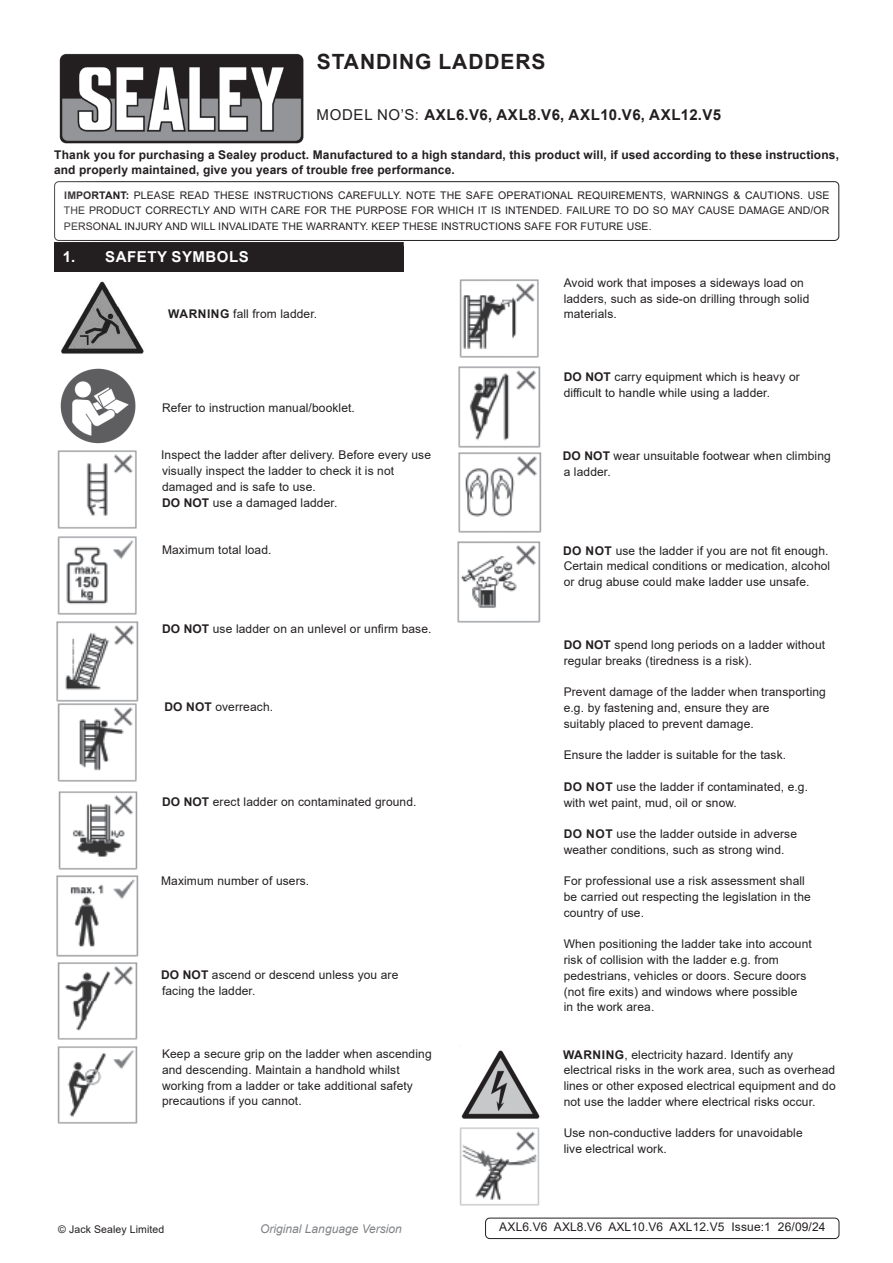
<style>
.page{position:relative;width:893px;height:1263px;background:#fff}
.page>*{position:absolute;margin:0;border:0;box-sizing:border-box;transform-origin:0 0}
.Product_Description{font:700 21px "Arial";letter-spacing:.045em;color:#231f20}
.Instructions_Model_No{font:700 15px "Arial";letter-spacing:.03em;color:#231f20}
.t1{font:700 15px "Arial";letter-spacing:.035em;color:#fff}
.Body{font:12px/15.8px "Arial";letter-spacing:.01em;color:#231f20}
.Body-2{font:700 12px/15.8px "Arial";letter-spacing:.01em;color:#231f20}
.Body__Footer{font:12px "Arial";letter-spacing:.01em;color:#231f20}
.t2{font:italic 12px "Arial";color:#808285}
.Body__Justified__7pt{font:10.5px/15.8px "Arial";letter-spacing:.01em;color:#231f20;text-align:justify}
.s1{font-weight:400}
.s2{font-weight:700}
</style>
<div class="page">
<div style="left:55px;top:243px;width:348px;height:8px;background:#231f20"></div>
<div style="left:54px;top:242px;width:350px;height:10px;border:2px solid #231f20"></div>
<img style="left:59px;top:53px;width:245px;height:91px">
<div style="left:54px;top:181px;width:785px;height:60px;border:1px solid #231f20;border-radius:4px"></div>
<img style="left:61px;top:281px;width:83px;height:73px">
<img style="left:457px;top:541px;width:84px;height:82px">
<img style="left:458px;top:452px;width:84px;height:81px">
<img style="left:458px;top:366px;width:83px;height:82px">
<img style="left:57px;top:368px;width:80px;height:161px">
<img style="left:57px;top:536px;width:80px;height:79px">
<img style="left:459px;top:279px;width:80px;height:79px">
<img style="left:56px;top:621px;width:83px;height:161px">
<img style="left:58px;top:791px;width:80px;height:79px">
<img style="left:57px;top:962px;width:81px;height:78px">
<img style="left:57px;top:1046px;width:81px;height:78px">
<img style="left:459px;top:1127px;width:81px;height:79px">
<img style="left:461px;top:1050px;width:79px;height:69px">
<img style="left:56px;top:875px;width:83px;height:82px">
<div style="left:54px;top:246px;width:350px;height:26px;background:#231f20"></div>
<div style="left:485px;top:1218px;width:354px;height:21px;border:1px solid #231f20;border-radius:4px"></div>
<p class="Product_Description" style="left:317px;top:47px;width:230px">STANDING LADDERS</p>
<p class="Instructions_Model_No" style="left:317px;top:104px;width:406px"><span class="s1">MODEL NO’S:</span> AXL6.V6, AXL8.V6, AXL10.V6, AXL12.V5</p>
<p class="Body-2" style="left:54px;top:147px;width:786px">Thank you for purchasing a Sealey product. Manufactured to a high standard, this product will, if used according to these instructions, and properly maintained, give you years of trouble free performance.</p>
<p class="Body__Justified__7pt" style="left:64px;top:187px;width:767px"><span class="s2">IMPORTANT:</span> PLEASE READ THESE INSTRUCTIONS CAREFULLY. NOTE THE SAFE OPERATIONAL REQUIREMENTS, WARNINGS &amp; CAUTIONS. USE THE PRODUCT CORRECTLY AND WITH CARE FOR THE PURPOSE FOR WHICH IT IS INTENDED. FAILURE TO DO SO MAY CAUSE DAMAGE AND/OR PERSONAL INJURY AND WILL INVALIDATE THE WARRANTY. KEEP THESE INSTRUCTIONS SAFE FOR FUTURE USE.</p>
<p class="t1" style="left:63px;top:246px;width:188px">1. SAFETY SYMBOLS</p>
<p class="Body" style="left:168px;top:305px;width:150px"><span class="s2">WARNING</span> fall from ladder.</p>
<p class="Body" style="left:162px;top:400px;width:194px">Refer to instruction manual/booklet.</p>
<p class="Body" style="left:161px;top:447px;width:271px">Inspect the ladder after delivery. Before every use</p>
<p class="Body" style="left:162px;top:463px;width:234px">visually inspect the ladder to check it is not</p>
<p class="Body" style="left:162px;top:479px;width:155px">damaged and is safe to use.</p>
<p class="Body" style="left:162px;top:494px;width:177px"><span class="s2">DO NOT</span> use a damaged ladder.</p>
<p class="Body" style="left:162px;top:542px;width:111px">Maximum total load.</p>
<p class="Body" style="left:162px;top:620px;width:271px"><span class="s2">DO NOT</span> use ladder on an unlevel or unfirm base.</p>
<p class="Body" style="left:165px;top:699px;width:110px"><span class="s2">DO NOT</span> overreach.</p>
<p class="Body" style="left:162px;top:794px;width:256px"><span class="s2">DO NOT</span> erect ladder on contaminated ground.</p>
<p class="Body" style="left:161px;top:872px;width:150px">Maximum number of users.</p>
<p class="Body" style="left:161px;top:967px;width:239px"><span class="s2">DO NOT</span> ascend or descend unless you are</p>
<p class="Body" style="left:162px;top:983px;width:95px">facing the ladder.</p>
<p class="Body" style="left:162px;top:1046px;width:271px">Keep a secure grip on the ladder when ascending</p>
<p class="Body" style="left:162px;top:1061px;width:239px">and descending. Maintain a handhold whilst</p>
<p class="Body" style="left:162px;top:1077px;width:252px">working from a ladder or take additional safety</p>
<p class="Body" style="left:162px;top:1093px;width:141px">precautions if you cannot.</p>
<p class="Body__Justified__7pt" style="left:58px;top:1221px;width:108px">© Jack Sealey Limited</p>
<p class="t2" style="left:260px;top:1220px;width:143px">Original Language Version</p>
<p class="Body" style="left:564px;top:275px;width:242px">Avoid work that imposes a sideways load on</p>
<p class="Body" style="left:564px;top:290px;width:247px">ladders, such as side-on drilling through solid</p>
<p class="Body" style="left:564px;top:306px;width:55px">materials.</p>
<p class="Body" style="left:564px;top:369px;width:238px"><span class="s2">DO NOT</span> carry equipment which is heavy or difficult to handle while using a ladder.</p>
<p class="Body" style="left:563px;top:448px;width:270px"><span class="s2">DO NOT</span> wear unsuitable footwear when climbing a ladder.</p>
<p class="Body" style="left:563px;top:542px;width:267px"><span class="s2">DO NOT</span> use the ladder if you are not fit enough.</p>
<p class="Body" style="left:564px;top:558px;width:268px">Certain medical conditions or medication, alcohol or drug abuse could make ladder use unsafe.</p>
<p class="Body" style="left:564px;top:637px;width:263px"><span class="s2">DO NOT</span> spend long periods on a ladder without regular breaks (tiredness is a risk).</p>
<p class="Body" style="left:564px;top:684px;width:264px">Prevent damage of the ladder when transporting e.g. by fastening and, ensure they are<br>suitably placed to prevent damage.</p>
<p class="Body" style="left:564px;top:747px;width:224px">Ensure the ladder is suitable for the task.</p>
<p class="Body" style="left:564px;top:779px;width:246px"><span class="s2">DO NOT</span> use the ladder if contaminated, e.g.</p>
<p class="Body" style="left:564px;top:794px;width:175px">with wet paint, mud, oil or snow.</p>
<p class="Body" style="left:564px;top:826px;width:235px"><span class="s2">DO NOT</span> use the ladder outside in adverse</p>
<p class="Body" style="left:564px;top:842px;width:222px">weather conditions, such as strong wind.</p>
<p class="Body" style="left:564px;top:873px;width:243px">For professional use a risk assessment shall</p>
<p class="Body" style="left:564px;top:889px;width:249px">be carried out respecting the legislation in the</p>
<p class="Body" style="left:564px;top:905px;width:82px">country of use.</p>
<p class="Body" style="left:564px;top:936px;width:250px">When positioning the ladder take into account</p>
<p class="Body" style="left:564px;top:952px;width:217px">risk of collision with the ladder e.g. from</p>
<p class="Body" style="left:564px;top:968px;width:244px">pedestrians, vehicles or doors. Secure doors</p>
<p class="Body" style="left:564px;top:983px;width:235px">(not fire exits) and windows where possible</p>
<p class="Body" style="left:564px;top:999px;width:92px">in the work area.</p>
<p class="Body" style="left:563px;top:1046px;width:274px"><span class="s2">WARNING</span>, electricity hazard. Identify any electrical risks in the work area, such as overhead lines or other exposed electrical equipment and do not use the ladder where electrical risks occur.</p>
<p class="Body" style="left:564px;top:1125px;width:241px">Use non-conductive ladders for unavoidable</p>
<p class="Body" style="left:564px;top:1141px;width:105px">live electrical work.</p>
<p class="Body__Footer" style="left:499px;top:1219px;width:328px">AXL6.V6 AXL8.V6 AXL10.V6 AXL12.V5 Issue:1 26/09/24</p>
</div>
